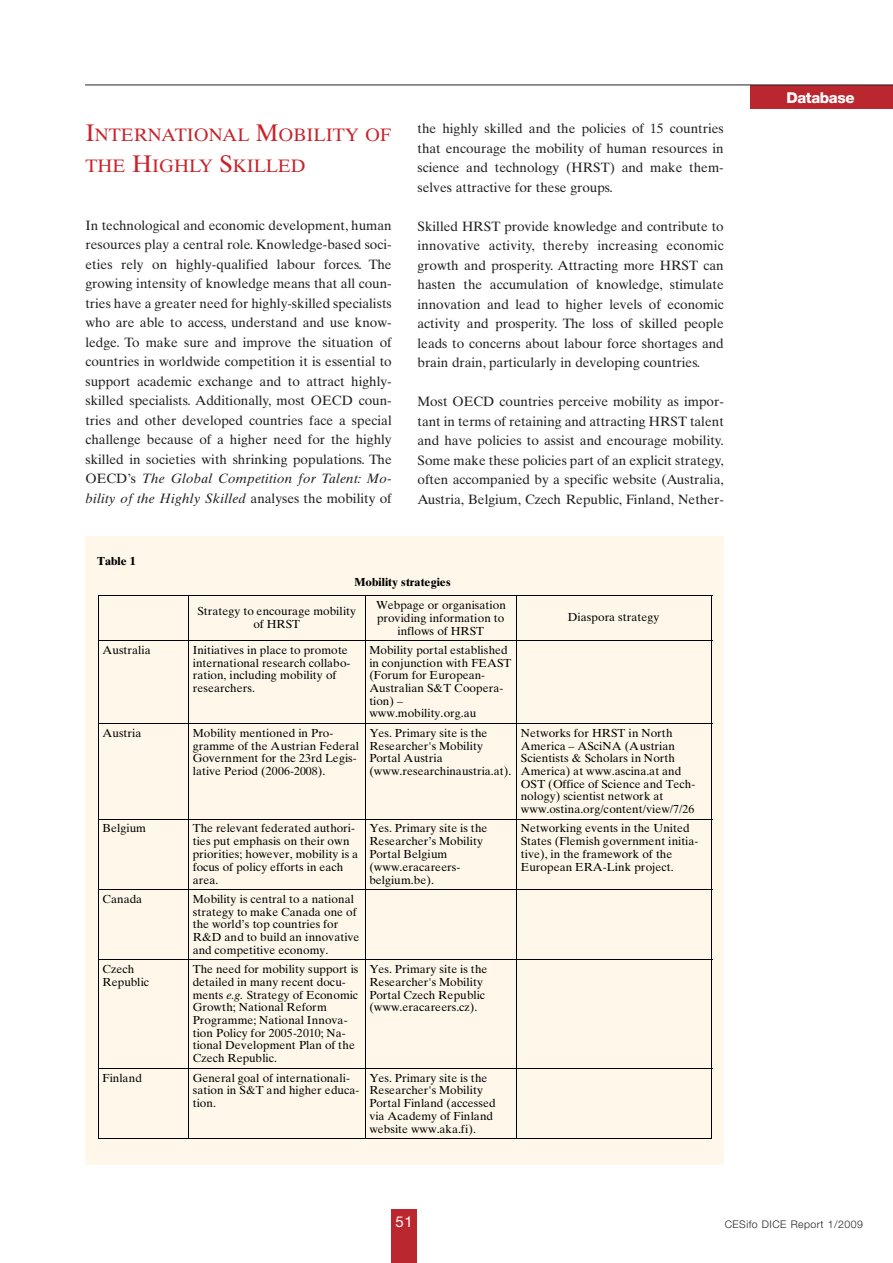
<style>
.page{position:relative;width:893px;height:1263px;background:#fff}
.page>*{position:absolute;margin:0;border:0;box-sizing:border-box;transform-origin:0 0}
.t1{font:18px/30.3px "Times Ten";color:#c8242b}
.t2{font:800 15px "Helvetica Neue LT Std";letter-spacing:-.025em;color:#fff}
.t3{font:15px "Helvetica Neue LT Std";color:#fff}
.t4{font:13.5px/19.5px "Times Ten";color:#231f20;text-align:justify}
.t5{font:11.7px/12.8px "Times Ten Roman+KQLIIM";letter-spacing:.005em;color:#000}
.t6{font:11.7px "Times Ten Bold+FUMTME";color:#000}
.t7{font:300 10.5px "Helvetica Neue";letter-spacing:.045em;color:#231f20}
.s1{font-size:24px}
.s2{font-style:italic}
.s3{font-family:"Times Ten Italic+HLMFIK"}
</style>
<div class="page">
<div style="left:391px;top:1209px;width:26px;height:54px;background:#bb272e"></div>
<div style="left:750px;top:85px;width:142px;height:24px;background:#bb272e"></div>
<hr style="left:85px;top:85px;width:807px;height:1px;background:#231f20">
<div style="left:85px;top:537px;width:638px;height:628px;background:#fef7ea"></div>
<hr style="left:98px;top:595px;width:614px;height:1px;background:#000">
<hr style="left:98px;top:596px;width:1px;height:44px;background:#000">
<hr style="left:188px;top:596px;width:1px;height:44px;background:#000">
<hr style="left:365px;top:596px;width:1px;height:44px;background:#000">
<hr style="left:516px;top:596px;width:1px;height:44px;background:#000">
<hr style="left:711px;top:596px;width:1px;height:44px;background:#000">
<hr style="left:98px;top:640px;width:614px;height:1px;background:#000">
<hr style="left:98px;top:641px;width:1px;height:82px;background:#000">
<hr style="left:188px;top:641px;width:1px;height:82px;background:#000">
<hr style="left:365px;top:641px;width:1px;height:82px;background:#000">
<hr style="left:516px;top:641px;width:1px;height:82px;background:#000">
<hr style="left:711px;top:641px;width:1px;height:82px;background:#000">
<hr style="left:98px;top:723px;width:614px;height:1px;background:#000">
<hr style="left:98px;top:724px;width:1px;height:95px;background:#000">
<hr style="left:188px;top:724px;width:1px;height:95px;background:#000">
<hr style="left:365px;top:724px;width:1px;height:95px;background:#000">
<hr style="left:516px;top:724px;width:1px;height:95px;background:#000">
<hr style="left:711px;top:724px;width:1px;height:95px;background:#000">
<hr style="left:98px;top:819px;width:614px;height:1px;background:#000">
<hr style="left:98px;top:819px;width:1px;height:70px;background:#000">
<hr style="left:188px;top:819px;width:1px;height:70px;background:#000">
<hr style="left:365px;top:819px;width:1px;height:70px;background:#000">
<hr style="left:516px;top:819px;width:1px;height:70px;background:#000">
<hr style="left:711px;top:819px;width:1px;height:70px;background:#000">
<hr style="left:98px;top:889px;width:614px;height:1px;background:#000">
<hr style="left:98px;top:890px;width:1px;height:69px;background:#000">
<hr style="left:188px;top:890px;width:1px;height:69px;background:#000">
<hr style="left:365px;top:890px;width:1px;height:69px;background:#000">
<hr style="left:516px;top:890px;width:1px;height:69px;background:#000">
<hr style="left:711px;top:890px;width:1px;height:69px;background:#000">
<hr style="left:98px;top:959px;width:614px;height:1px;background:#000">
<hr style="left:98px;top:960px;width:1px;height:108px;background:#000">
<hr style="left:188px;top:960px;width:1px;height:108px;background:#000">
<hr style="left:365px;top:960px;width:1px;height:108px;background:#000">
<hr style="left:516px;top:960px;width:1px;height:108px;background:#000">
<hr style="left:711px;top:960px;width:1px;height:108px;background:#000">
<hr style="left:98px;top:1068px;width:614px;height:1px;background:#000">
<hr style="left:98px;top:1068px;width:1px;height:71px;background:#000">
<hr style="left:98px;top:1138px;width:90px;height:1px;background:#000">
<hr style="left:188px;top:1068px;width:1px;height:71px;background:#000">
<hr style="left:189px;top:1138px;width:176px;height:1px;background:#000">
<hr style="left:365px;top:1068px;width:1px;height:71px;background:#000">
<hr style="left:365px;top:1138px;width:151px;height:1px;background:#000">
<hr style="left:516px;top:1068px;width:1px;height:71px;background:#000">
<hr style="left:517px;top:1138px;width:194px;height:1px;background:#000">
<hr style="left:711px;top:1068px;width:1px;height:71px;background:#000">
<h1 class="t1" style="left:85px;top:122px;width:307px"><span class="s1">I</span>NTERNATIONAL <span class="s1">M</span>OBILITY OF<br>THE <span class="s1">H</span>IGHLY <span class="s1">S</span>KILLED</h1>
<p class="t4" style="left:85px;top:217px;width:308px">In technological and economic development, human resources play a central role. Knowledge-based soci&shy;eties rely on highly-qualified labour forces. The growing intensity of knowledge means that all coun&shy;tries have a greater need for highly-skilled specialists who are able to access, understand and use know&shy;ledge. To make sure and improve the situation of countries in worldwide competition it is essential to support academic exchange and to attract highly&shy;skilled specialists. Additionally, most OECD coun&shy;tries and other developed countries face a special challenge because of a higher need for the highly skilled in societies with shrinking populations. The OECD’s <span class="s2">The Global Competition for Talent: Mo&shy;bility of the Highly Skilled</span> analyses the mobility of</p>
<p class="t6" style="left:97px;top:554px;width:40px">Table 1</p>
<p class="t4" style="left:417px;top:120px;width:308px">the highly skilled and the policies of 15 countries that encourage the mobility of human resources in science and technology (HRST) and make them&shy;selves attractive for these groups.</p>
<p class="t4" style="left:417px;top:218px;width:308px">Skilled HRST provide knowledge and contribute to innovative activity, thereby increasing economic growth and prosperity. Attracting more HRST can hasten the accumulation of knowledge, stimulate innovation and lead to higher levels of economic activity and prosperity. The loss of skilled people leads to concerns about labour force shortages and brain drain, particularly in developing countries.</p>
<p class="t4" style="left:417px;top:393px;width:308px">Most OECD countries perceive mobility as impor&shy;tant in terms of retaining and attracting HRST talent and have policies to assist and encourage mobility.<br>Some make these policies part of an explicit strategy, often accompanied by a specific website (Australia, Austria, Belgium, Czech Republic, Finland, Nether-</p>
<p class="t6" style="left:354px;top:575px;width:98px">Mobility strategies</p>
<p class="t5" style="left:197px;top:606px;width:160px;text-align:center">Strategy to encourage mobility of HRST</p>
<p class="t5" style="left:376px;top:600px;width:131px;text-align:center">Webpage or organisation providing information to inflows of HRST</p>
<p class="t5" style="left:568px;top:612px;width:93px">Diaspora strategy</p>
<p class="t5" style="left:103px;top:644px;width:49px">Australia</p>
<p class="t5" style="left:193px;top:644px;width:159px">Initiatives in place to promote international research collabo&shy;ration, including mobility of researchers.</p>
<p class="t5" style="left:369px;top:644px;width:143px">Mobility portal established in conjunction with FEAST (Forum for European-<br>Australian S&amp;T Coopera&shy;tion) – www.mobility.org.au</p>
<p class="t5" style="left:103px;top:728px;width:40px">Austria</p>
<p class="t5" style="left:193px;top:728px;width:168px">Mobility mentioned in Pro&shy;gramme of the Austrian Federal<br>Government for the 23rd Legis&shy;lative Period (2006-2008).</p>
<p class="t5" style="left:369px;top:728px;width:143px">Yes. Primary site is the<br>Researcher's Mobility<br>Portal Austria (www.researchinaustria.at).</p>
<p class="t5" style="left:521px;top:728px;width:176px">Networks for HRST in North<br>America – ASciNA (Austrian<br>Scientists &amp; Scholars in North<br>America) at www.ascina.at and<br>OST (Office of Science and Tech&shy;nology) scientist network at www.ostina.org/content/view/7/26</p>
<p class="t5" style="left:103px;top:823px;width:45px">Belgium</p>
<p class="t5" style="left:193px;top:823px;width:167px">The relevant federated authori&shy;ties put emphasis on their own priorities; however, mobility is a focus of policy efforts in each area.</p>
<p class="t5" style="left:369px;top:823px;width:120px">Yes. Primary site is the<br>Researcher’s Mobility<br>Portal Belgium (www.eracareers&shy;belgium.be).</p>
<p class="t5" style="left:521px;top:823px;width:179px">Networking events in the United<br>States (Flemish government initia&shy;tive), in the framework of the<br>European ERA-Link project.</p>
<p class="t5" style="left:103px;top:893px;width:41px">Canada</p>
<p class="t5" style="left:193px;top:893px;width:168px">Mobility is central to a national strategy to make Canada one of the world’s top countries for<br>R&amp;D and to build an innovative and competitive economy.</p>
<p class="t5" style="left:103px;top:964px;width:48px">Czech<br>Republic</p>
<p class="t5" style="left:193px;top:964px;width:167px">The need for mobility support is detailed in many recent docu&shy;ments <span class="s3">e.g.</span> Strategy of Economic<br>Growth; National Reform<br>Programme; National Innova&shy;tion Policy for 2005-2010; Na&shy;tional Development Plan of the<br>Czech Republic.</p>
<p class="t5" style="left:369px;top:964px;width:120px">Yes. Primary site is the<br>Researcher's Mobility<br>Portal Czech Republic (www.eracareers.cz).</p>
<p class="t5" style="left:103px;top:1072px;width:41px">Finland</p>
<p class="t5" style="left:193px;top:1072px;width:168px">General goal of internationali&shy;sation in S&amp;T and higher educa&shy;tion.</p>
<p class="t5" style="left:369px;top:1072px;width:128px">Yes. Primary site is the<br>Researcher's Mobility<br>Portal Finland (accessed via Academy of Finland website www.aka.fi).</p>
<p class="t2" style="left:786px;top:92px;width:70px">Database</p>
<p class="t3" style="left:395px;top:1216px;width:19px">51</p>
<p class="t7" style="left:724px;top:1221px;width:140px">CESifo DICE Report 1/2009</p>
</div>
